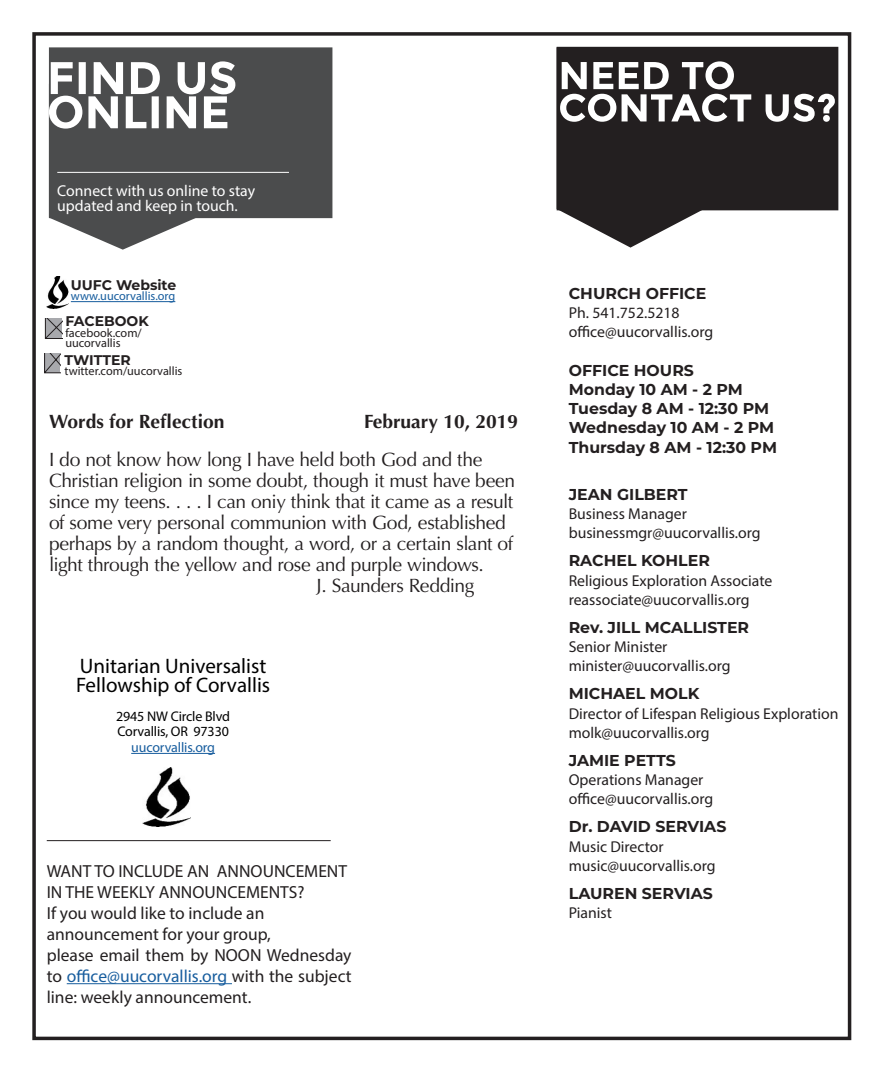
<style>
.page{position:relative;width:882px;height:1071px;background:#fff}
.page>*{position:absolute;margin:0;border:0;box-sizing:border-box;transform-origin:0 0}
.t1{font:21px/19.2px "Myriad Pro";color:#000}
.t2{font:19.25px/21px "Optima";letter-spacing:-.02em;color:#231f20}
.t3{font:700 19.25px "Optima";color:#231f20}
.t4{font:17.5px/21px "Myriad Pro";color:#231f20}
.t5{font:15.75px "Myriad Pro";color:#231f20}
.t6{font:700 15.75px "Montserrat";color:#231f20}
.t7{font:15.75px "Myriad Pro";color:#fff}
.t8{font:14px "Myriad Pro";letter-spacing:-.01em;color:#000}
.t9{font:700 14px "Montserrat";color:#231f20}
.t10{font:14px "Myriad Pro";letter-spacing:-.01em;color:#175d9e}
.t11{font:12.25px/10.5px "Myriad Pro";color:#231f20}
.t12{font:12.25px "Myriad Pro";color:#175d9e}
.s1{color:#175d9e}
</style>
<div class="page">
<div style="left:32px;top:32px;width:819px;height:1008px;border:4px solid #231f20"></div>
<hr style="left:131px;top:753px;width:84px;height:1px;background:#175d9e">
<img style="left:143px;top:768px;width:47px;height:59px">
<div style="left:49px;top:47px;width:283px;height:171px;background:#4b4c4d"></div>
<hr style="left:57px;top:172px;width:232px;height:1px;background:#fff">
<svg style="left:49px;top:61px;width:186px;height:189px"></svg>
<hr style="left:67px;top:983px;width:165px;height:1px;background:#175d9e">
<hr style="left:47px;top:840px;width:284px;height:1px;background:#231f20">
<svg style="left:44px;top:353px;width:16px;height:21px"></svg>
<svg style="left:45px;top:318px;width:17px;height:21px"></svg>
<hr style="left:71px;top:301px;width:104px;height:1px;background:#175d9e">
<img style="left:46px;top:276px;width:22px;height:33px">
<svg style="left:557px;top:47px;width:278px;height:201px"></svg>
<p class="t7" style="left:57px;top:181px;width:199px">Connect with us online to stay</p>
<p class="t7" style="left:57px;top:196px;width:182px">updated and keep in touch.</p>
<p class="t9" style="left:71px;top:275px;width:107px">UUFC Website</p>
<p class="t12" style="left:71px;top:289px;width:106px">www.uucorvallis.org</p>
<p class="t9" style="left:65px;top:311px;width:85px">FACEBOOK</p>
<p class="t11" style="left:65px;top:327px;width:78px">facebook.com/ uucorvallis</p>
<p class="t9" style="left:65px;top:350px;width:68px">TWITTER</p>
<p class="t11" style="left:65px;top:366px;width:119px">twitter.com/uucorvallis</p>
<p class="t3" style="left:49px;top:411px;width:177px">Words for Reflection</p>
<p class="t3" style="left:364px;top:411px;width:156px">February 10, 2019</p>
<p class="t2" style="left:49px;top:449px;width:468px">I do not know how long I have held both God and the Christian religion in some doubt, though it must have been since my teens. . . . I can oniy think that it came as a result of some very personal communion with God, established perhaps by a random thought, a word, or a certain slant of light through the yellow and rose and purple windows.</p>
<p class="t2" style="left:316px;top:575px;width:159px">J. Saunders Redding</p>
<p class="t1" style="left:76px;top:656px;width:196px">Unitarian Universalist<br>Fellowship of Corvallis</p>
<p class="t8" style="left:116px;top:707px;width:115px">2945 NW Circle Blvd</p>
<p class="t8" style="left:117px;top:723px;width:113px">Corvallis, OR 97330</p>
<p class="t10" style="left:131px;top:739px;width:85px">uucorvallis.org</p>
<p class="t4" style="left:47px;top:860px;width:302px">WANT TO INCLUDE AN ANNOUNCEMENT<br>IN THE WEEKLY ANNOUNCEMENTS?</p>
<p class="t4" style="left:47px;top:902px;width:219px">If you would like to include an</p>
<p class="t4" style="left:47px;top:923px;width:226px">announcement for your group,</p>
<p class="t4" style="left:47px;top:944px;width:306px;text-align:justify">please email them by NOON Wednesday to <span class="s1">office@uucorvallis.org</span> with the subject line: weekly announcement.</p>
<p class="t6" style="left:569px;top:282px;width:139px">CHURCH OFFICE</p>
<p class="t5" style="left:569px;top:303px;width:112px">Ph. 541.752.5218</p>
<p class="t5" style="left:569px;top:322px;width:146px">office@uucorvallis.org</p>
<p class="t6" style="left:569px;top:359px;width:127px">OFFICE HOURS</p>
<p class="t6" style="left:569px;top:378px;width:176px">Monday 10 AM - 2 PM</p>
<p class="t6" style="left:569px;top:397px;width:202px">Tuesday 8 AM - 12:30 PM</p>
<p class="t6" style="left:569px;top:416px;width:207px">Wednesday 10 AM - 2 PM</p>
<p class="t6" style="left:569px;top:436px;width:210px">Thursday 8 AM - 12:30 PM</p>
<p class="t6" style="left:569px;top:483px;width:120px">JEAN GILBERT</p>
<p class="t5" style="left:569px;top:504px;width:120px">Business Manager</p>
<p class="t5" style="left:569px;top:523px;width:193px">businessmgr@uucorvallis.org</p>
<p class="t6" style="left:569px;top:549px;width:143px">RACHEL KOHLER</p>
<p class="t5" style="left:569px;top:571px;width:205px">Religious Exploration Associate</p>
<p class="t5" style="left:569px;top:590px;width:183px">reassociate@uucorvallis.org</p>
<p class="t6" style="left:569px;top:616px;width:182px">Rev. JILL MCALLISTER</p>
<p class="t5" style="left:569px;top:637px;width:100px">Senior Minister</p>
<p class="t5" style="left:569px;top:656px;width:163px">minister@uucorvallis.org</p>
<p class="t6" style="left:569px;top:682px;width:132px">MICHAEL MOLK</p>
<p class="t5" style="left:569px;top:704px;width:271px">Director of Lifespan Religious Exploration</p>
<p class="t5" style="left:569px;top:723px;width:143px">molk@uucorvallis.org</p>
<p class="t6" style="left:569px;top:749px;width:109px">JAMIE PETTS</p>
<p class="t5" style="left:569px;top:770px;width:136px">Operations Manager</p>
<p class="t5" style="left:569px;top:789px;width:146px">office@uucorvallis.org</p>
<p class="t6" style="left:569px;top:815px;width:159px">Dr. DAVID SERVIAS</p>
<p class="t5" style="left:569px;top:837px;width:96px">Music Director</p>
<p class="t5" style="left:569px;top:856px;width:148px">music@uucorvallis.org</p>
<p class="t6" style="left:569px;top:882px;width:146px">LAUREN SERVIAS</p>
<p class="t5" style="left:569px;top:903px;width:45px">Pianist</p>
</div>
